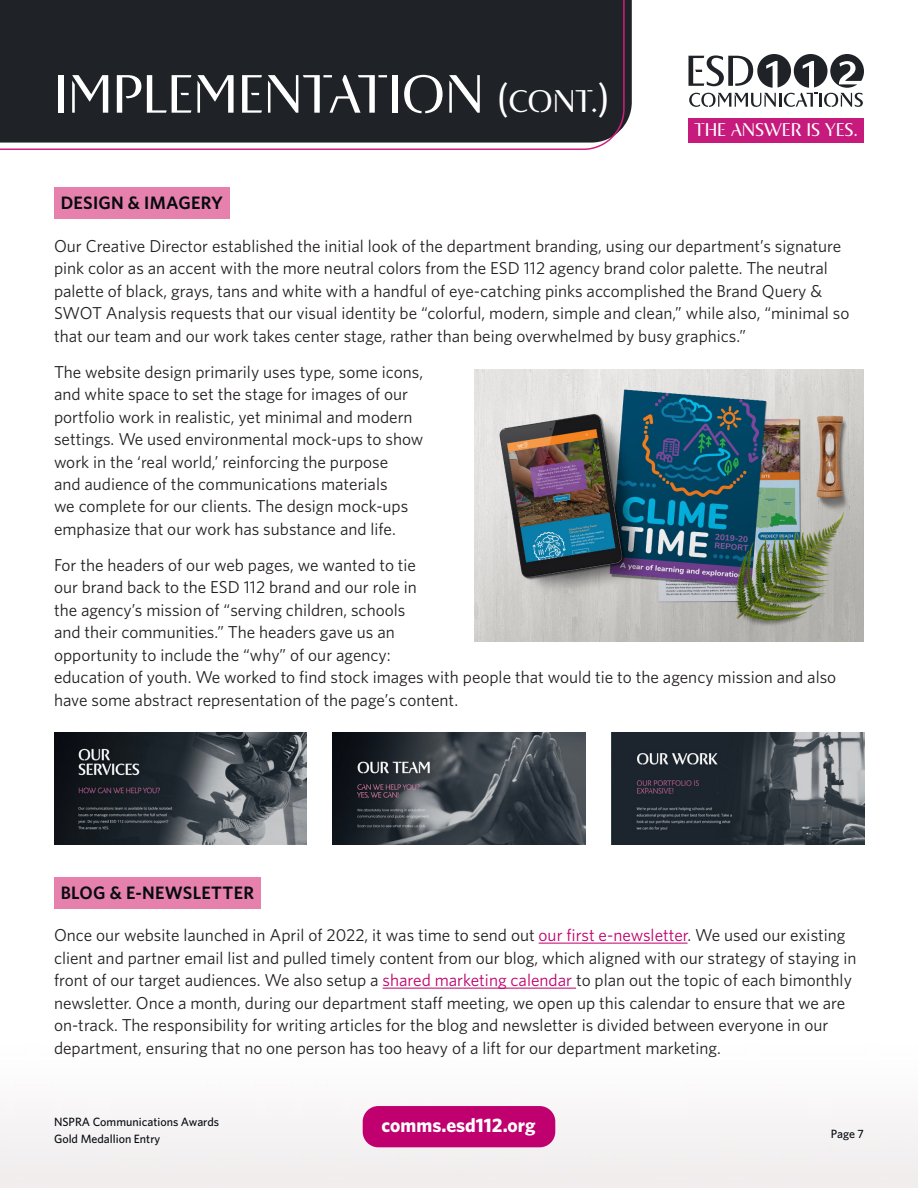
<style>
.page{position:relative;width:918px;height:1188px;background:#fff}
.page>*{position:absolute;margin:0;border:0;box-sizing:border-box;transform-origin:0 0}
.t1{font:57px "Bath Spa New Roman Title";color:#fff}
.t2{font:700 19.65px "Whitney";color:#fff}
.t3{font:19.5px "Bath Spa New Roman Title";color:#fff}
.t4{font:600 18px "Whitney";letter-spacing:.015em;color:#060b0f}
.t5{font:17.25px/22.5px "Whitney";color:#231f20}
.t6{font:500 12px/16.5px "Whitney";color:#060b0f}
.s1{font-size:33.3px}
.s2{color:#bf006e}
</style>
<div class="page">
<div style="left:0;top:1106px;width:918px;height:82px;background:#f2f0f1"></div>
<svg style="left:688px;top:54px;width:176px;height:53px"></svg>
<div style="left:688px;top:118px;width:176px;height:25px;background:#c61a7c"></div>
<div style="left:363px;top:1106px;width:192px;height:41px;background:#bf006e;border-radius:16px"></div>
<div style="left:0;top:0;width:625px;height:150px;background:#1f2327"></div>
<div style="left:54px;top:188px;width:175px;height:31px;background:#e680ad"></div>
<div style="left:54px;top:878px;width:207px;height:31px;background:#e680ad"></div>
<hr style="left:539px;top:943px;width:149px;height:1px;background:#bf006e">
<hr style="left:383px;top:988px;width:193px;height:1px;background:#bf006e">
<img style="left:475px;top:369px;width:389px;height:273px">
<img style="left:333px;top:732px;width:252px;height:113px">
<img style="left:612px;top:732px;width:253px;height:113px">
<img style="left:54px;top:732px;width:252px;height:113px">
<h1 class="t1" style="left:54px;top:67px;width:556px">IMPLEMENTATION <span class="s1">(CONT.)</span></h1>
<p class="t3" style="left:694px;top:120px;width:165px">THE ANSWER IS YES.</p>
<p class="t4" style="left:61px;top:191px;width:164px">DESIGN &amp; IMAGERY</p>
<p class="t5" style="left:54px;top:234px;width:797px">Our Creative Director established the initial look of the department branding, using our department’s signature pink color as an accent with the more neutral colors from the ESD 112 agency brand color palette. The neutral palette of black, grays, tans and white with a handful of eye-catching pinks accomplished the Brand Query &amp; SWOT Analysis requests that our visual identity be “colorful, modern, simple and clean,” while also, “minimal so that our team and our work takes center stage, rather than being overwhelmed by busy graphics.”</p>
<p class="t5" style="left:54px;top:360px;width:371px">The website design primarily uses type, some icons, and white space to set the stage for images of our portfolio work in realistic, yet minimal and modern settings. We used environmental mock-ups to show work in the ‘real world,’ reinforcing the purpose<br>and audience of the communications materials<br>we complete for our clients. The design mock-ups emphasize that our work has substance and life.</p>
<p class="t5" style="left:54px;top:553px;width:784px">For the headers of our web pages, we wanted to tie<br>our brand back to the ESD 112 brand and our role in<br>the agency’s mission of “serving children, schools<br>and their communities.” The headers gave us an<br>opportunity to include the “why” of our agency:<br>education of youth. We worked to find stock images with people that would tie to the agency mission and also have some abstract representation of the page’s content.</p>
<p class="t4" style="left:61px;top:880px;width:195px">BLOG &amp; E-NEWSLETTER</p>
<p class="t5" style="left:54px;top:924px;width:804px">Once our website launched in April of 2022, it was time to send out <span class="s2">our first e-newsletter</span>. We used our existing client and partner email list and pulled timely content from our blog, which aligned with our strategy of staying in front of our target audiences. We also setup a <span class="s2">shared marketing calendar</span> to plan out the topic of each bimonthly newsletter. Once a month, during our department staff meeting, we open up this calendar to ensure that we are on-track. The responsibility for writing articles for the blog and newsletter is divided between everyone in our department, ensuring that no one person has too heavy of a lift for our department marketing.</p>
<p class="t6" style="left:54px;top:1114px;width:167px">NSPRA Communications Awards<br>Gold Medallion Entry</p>
<p class="t2" style="left:382px;top:1112px;width:156px">comms.esd112.org</p>
<p class="t6" style="left:831px;top:1125px;width:35px">Page 7</p>
</div>
